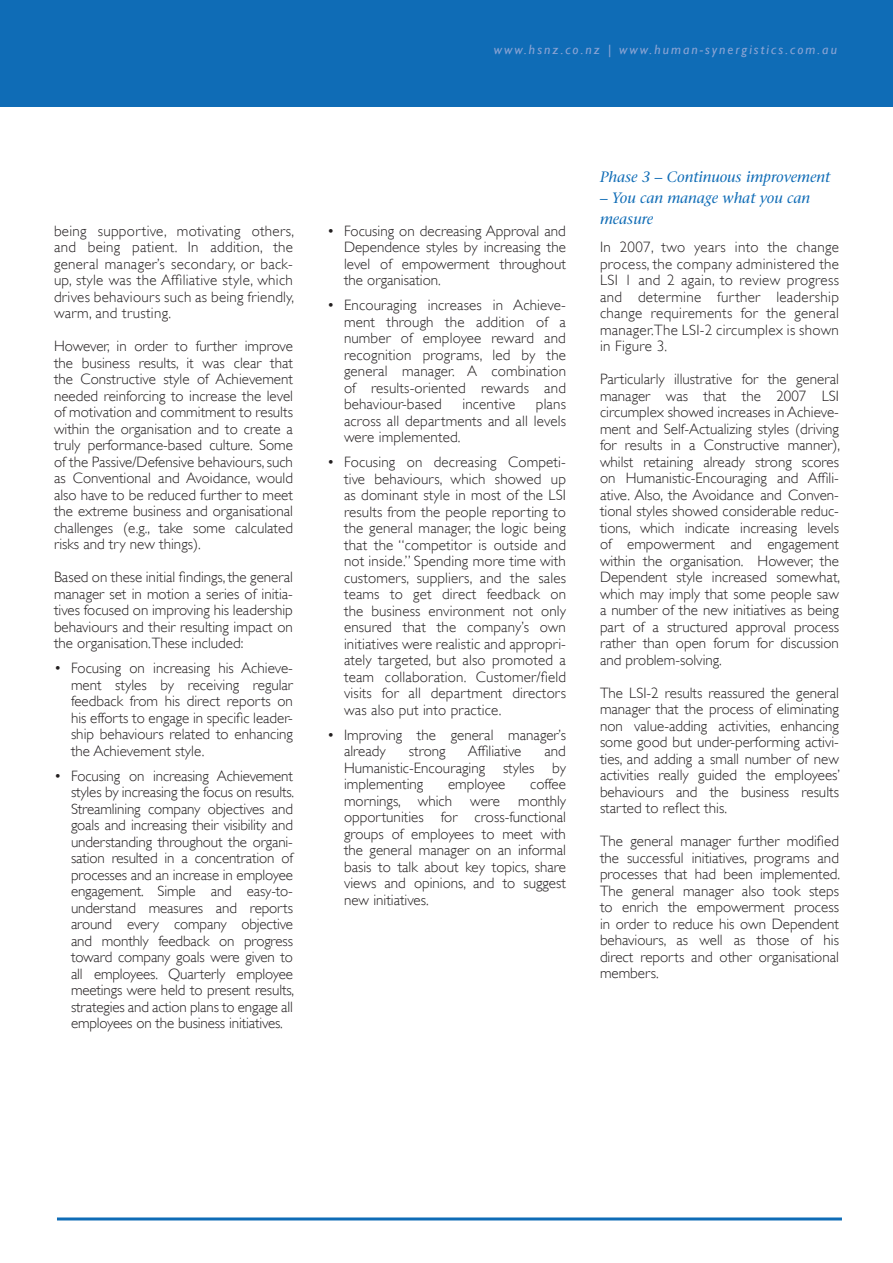
<style>
.page{position:relative;width:893px;height:1263px;background:#fff}
.page>*{position:absolute;margin:0;border:0;box-sizing:border-box;transform-origin:0 0}
.Body{font:300 15px/16.5px "Gill Sans";color:#231f20;text-align:justify}
.bullets{font:300 15px/16.5px "Gill Sans";color:#231f20;text-align:justify}
.style_head{font:italic 15px/21px "Stone Serif";color:#0f6cb6}
.t1{font:italic 13.5px "Gill Sans";letter-spacing:.15em;color:#8ba4d4}
</style>
<div class="page">
<div style="left:0;top:0;width:893px;height:106px;background:#0f6cb6"></div>
<hr style="left:57px;top:1217px;width:785px;height:3px;background:#0f6cb6">
<p class="t1" style="left:494px;top:41px;width:345px">www.hsnz.co.nz | www.human-synergistics.com.au</p>
<p class="Body" style="left:54px;top:222px;width:242px">being supportive, motivating others, and being patient. In addition, the general manager’s secondary, or back&shy;up, style was the Affiliative style, which drives behaviours such as being friendly, warm, and trusting.</p>
<p class="Body" style="left:54px;top:338px;width:240px">However, in order to further improve the business results, it was clear that the Constructive style of Achievement needed reinforcing to increase the level of motivation and commitment to results within the organisation and to create a truly performance-based culture. Some of the Passive/Defensive behaviours, such as Conventional and Avoidance, would also have to be reduced further to meet the extreme business and organisational challenges (e.g., take some calculated risks and try new things).</p>
<p class="Body" style="left:54px;top:569px;width:240px">Based on these initial findings, the general manager set in motion a series of initia&shy;tives focused on improving his leadership behaviours and their resulting impact on the organisation.These included:</p>
<p class="bullets" style="left:71px;top:660px;width:223px">Focusing on increasing his Achieve&shy;ment styles by receiving regular feedback from his direct reports on his efforts to engage in specific leader&shy;ship behaviours related to enhancing the Achievement style.</p>
<p class="bullets" style="left:71px;top:767px;width:225px">Focusing on increasing Achievement styles by increasing the focus on results.<br>Streamlining company objectives and goals and increasing their visibility and understanding throughout the organi&shy;sation resulted in a concentration of processes and an increase in employee engagement. Simple and easy-to&shy;understand measures and reports around every company objective and monthly feedback on progress toward company goals were given to all employees. Quarterly employee meetings were held to present results, strategies and action plans to engage all employees on the business initiatives.</p>
<p class="Body" style="left:54px;top:660px;width:9px">•</p>
<p class="Body" style="left:54px;top:767px;width:9px">•</p>
<p class="Body" style="left:327px;top:222px;width:9px">•</p>
<p class="Body" style="left:327px;top:297px;width:9px">•</p>
<p class="Body" style="left:327px;top:454px;width:9px">•</p>
<p class="Body" style="left:327px;top:726px;width:9px">•</p>
<p class="bullets" style="left:344px;top:222px;width:223px">Focusing on decreasing Approval and Dependence styles by increasing the level of empowerment throughout the organisation.</p>
<p class="bullets" style="left:344px;top:297px;width:223px">Encouraging increases in Achieve&shy;ment through the addition of a number of employee reward and recognition programs, led by the general manager. A combination of results-oriented rewards and behaviour-based</p>
<p class="bullets" style="left:344px;top:396px;width:223px;text-indent:192px">plans across all departments and all levels were implemented.</p>
<p class="bullets" style="left:344px;top:454px;width:224px">Focusing on decreasing Competi&shy;tive behaviours, which showed up as dominant style in most of the LSI results from the people reporting to the general manager, the logic being that the “competitor is outside and not inside.” Spending more time with customers, suppliers, and the sales teams to get direct feedback on the business environment not only ensured that the company’s own initiatives were realistic and appropri&shy;ately targeted, but also promoted a team collaboration. Customer/field visits for all department directors was also put into practice.</p>
<p class="bullets" style="left:344px;top:726px;width:223px">Improving the general manager’s already</p>
<p class="bullets" style="left:462px;top:396px;width:54px">incentive</p>
<p class="bullets" style="left:409px;top:743px;width:38px">strong</p>
<p class="bullets" style="left:468px;top:743px;width:55px">Affiliative</p>
<p class="bullets" style="left:344px;top:743px;width:223px;text-indent:201px">and Humanistic-Encouraging styles by implementing</p>
<p class="bullets" style="left:344px;top:776px;width:223px;text-indent:186px">coffee mornings, which were monthly opportunities for cross-functional groups of employees to meet with the general manager on an informal basis to talk about key topics, share views and opinions, and to suggest new initiatives.</p>
<p class="bullets" style="left:448px;top:776px;width:59px">employee</p>
<p class="style_head" style="left:600px;top:166px;width:232px">Phase 3 – Continuous improvement</p>
<p class="style_head" style="left:600px;top:187px;width:211px">– You can manage what you can measure</p>
<p class="Body" style="left:600px;top:239px;width:241px">In 2007, two years into the change process, the company administered the LSI 1 and 2 again, to review progress and determine further leadership change requirements for the general manager. The LSI-2 circumplex is shown in Figure 3.</p>
<p class="Body" style="left:600px;top:371px;width:242px">Particularly illustrative for the general manager was that the 2007 LSI circumplex showed increases in Achieve&shy;ment and Self-Actualizing styles (driving for results in a Constructive manner), whilst retaining already strong scores on Humanistic-Encouraging and Affili&shy;ative. Also, the Avoidance and Conven&shy;tional styles showed considerable reduc&shy;tions, which indicate increasing levels of empowerment and engagement within the organisation. However, the Dependent style increased somewhat, which may imply that some people saw a number of the new initiatives as being part of a structured approval process rather than open forum for discussion and problem-solving.</p>
<p class="Body" style="left:600px;top:684px;width:242px">The LSI-2 results reassured the general manager that the process of eliminating non value-adding activities, enhancing some good but under-performing activi&shy;ties, and adding a small number of new activities really guided the employees’ behaviours and the business results started to reflect this.</p>
<p class="Body" style="left:600px;top:833px;width:242px">The general manager further modified the successful initiatives, programs and processes that had been implemented.<br>The general manager also took steps to enrich the empowerment process in order to reduce his own Dependent behaviours, as well as those of his direct reports and other organisational members.</p>
</div>
